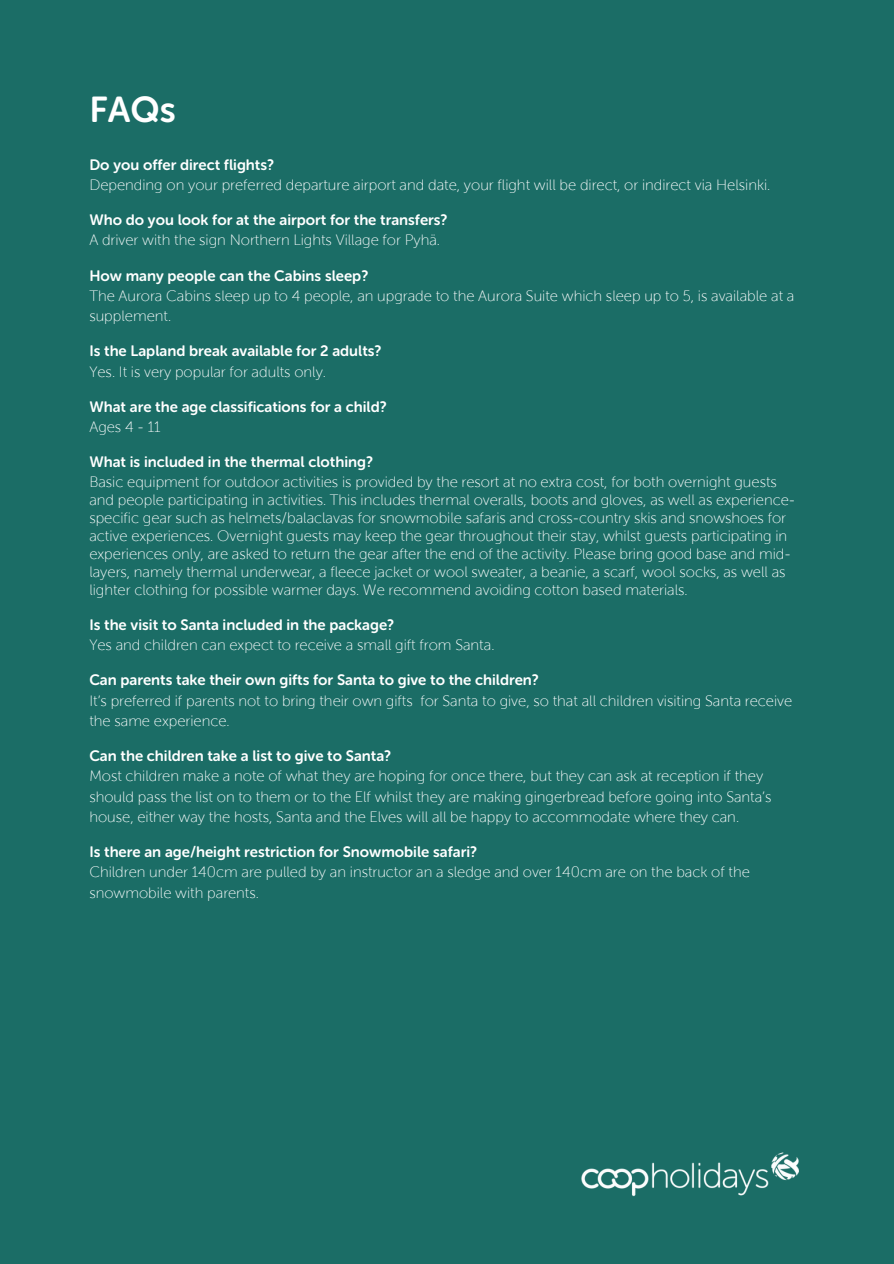
<style>
.page{position:relative;width:894px;height:1264px;background:#fff}
.page>*{position:absolute;margin:0;border:0;box-sizing:border-box;transform-origin:0 0}
.t1{font:35.85px "Museo Sans Rounded 700";color:#fff}
.t2{font:15px/18px "Museo Sans W01 Rounded 100";color:#fff}
.t3{font:15px "Museo Sans Rounded 700";color:#fff}
</style>
<div class="page">
<div style="left:0;top:0;width:893px;height:1263px;background:#1b6d66"></div>
<img style="left:581px;top:1152px;width:218px;height:45px">
<p class="t1" style="left:89px;top:88px;width:88px">FAQs</p>
<h1 class="t3" style="left:89px;top:155px;width:186px">Do you offer direct flights?</h1>
<p class="t2" style="left:89px;top:176px;width:682px">Depending on your preferred departure airport and date, your flight will be direct, or indirect via Helsinki.</p>
<p class="t3" style="left:89px;top:211px;width:359px">Who do you look for at the airport for the transfers?</p>
<p class="t2" style="left:89px;top:231px;width:352px">A driver with the sign Northern Lights Village for Pyhä.</p>
<p class="t3" style="left:89px;top:266px;width:280px">How many people can the Cabins sleep?</p>
<p class="t2" style="left:89px;top:286px;width:706px;line-height:20.2px">The Aurora Cabins sleep up to 4 people, an upgrade to the Aurora Suite which sleep up to 5, is available at a supplement.</p>
<p class="t3" style="left:89px;top:342px;width:293px">Is the Lapland break available for 2 adults?</p>
<p class="t2" style="left:89px;top:362px;width:238px">Yes. It is very popular for adults only.</p>
<p class="t3" style="left:89px;top:398px;width:299px">What are the age classifications for a child?</p>
<p class="t2" style="left:89px;top:418px;width:73px">Ages 4 - 11</p>
<p class="t3" style="left:89px;top:453px;width:285px">What is included in the thermal clothing?</p>
<p class="t2" style="left:89px;top:472px;width:707px">Basic equipment for outdoor activities is provided by the resort at no extra cost, for both overnight guests and people participating in activities. This includes thermal overalls, boots and gloves, as well as experience&shy;specific gear such as helmets/balaclavas for snowmobile safaris and cross-country skis and snowshoes for active experiences. Overnight guests may keep the gear throughout their stay, whilst guests participating in experiences only, are asked to return the gear after the end of the activity. Please bring good base and mid&shy;layers, namely thermal underwear, a fleece jacket or wool sweater, a beanie, a scarf, wool socks, as well as lighter clothing for possible warmer days. We recommend avoiding cotton based materials.</p>
<p class="t3" style="left:89px;top:615px;width:306px">Is the visit to Santa included in the package?</p>
<p class="t2" style="left:89px;top:636px;width:406px">Yes and children can expect to receive a small gift from Santa.</p>
<p class="t3" style="left:89px;top:671px;width:451px">Can parents take their own gifts for Santa to give to the children?</p>
<p class="t2" style="left:89px;top:690px;width:704px;line-height:20.2px">It’s preferred if parents not to bring their own gifts for Santa to give, so that all children visiting Santa receive the same experience.</p>
<p class="t3" style="left:89px;top:747px;width:303px">Can the children take a list to give to Santa?</p>
<p class="t2" style="left:89px;top:766px;width:683px;line-height:20.2px">Most children make a note of what they are hoping for once there, but they can ask at reception if they should pass the list on to them or to the Elf whilst they are making gingerbread before going into Santa’s house, either way the hosts, Santa and the Elves will all be happy to accommodate where they can.</p>
<p class="t3" style="left:89px;top:843px;width:389px">Is there an age/height restriction for Snowmobile safari?</p>
<p class="t2" style="left:89px;top:862px;width:661px;line-height:20.2px">Children under 140cm are pulled by an instructor an a sledge and over 140cm are on the back of the snowmobile with parents.</p>
</div>
